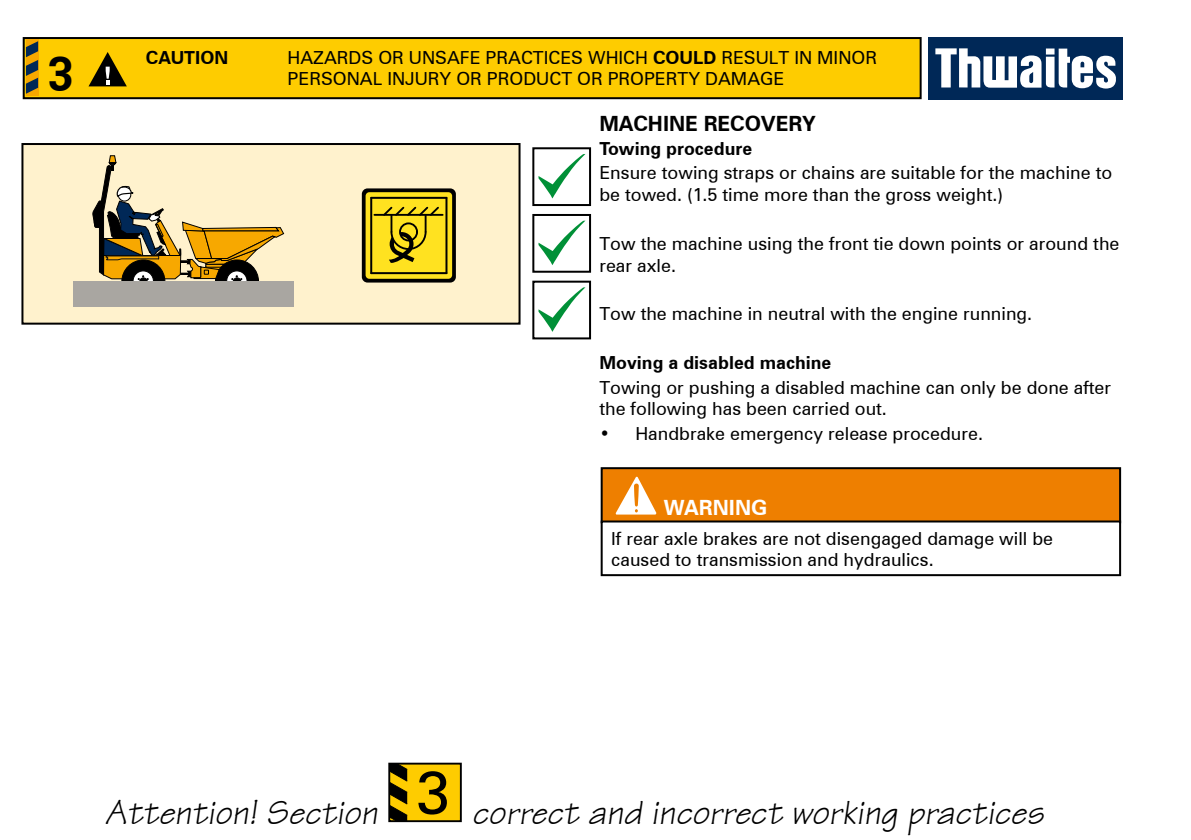
<style>
.page{position:relative;width:1191px;height:840px;background:#fff}
.page>*{position:absolute;margin:0;border:0;box-sizing:border-box;transform-origin:0 0}
.t1{font:700 48px "Zurich BT";color:#000}
.t2{font:italic 36px "Technical";color:#000}
.t3{font:700 21px "Zurich BT";color:#000}
.t4{font:700 21px "Zurich BT";color:#fff}
.t5{font:18px/21.6px "Zurich BT";color:#000}
.t6{font:700 18px "Zurich BT";color:#000}
.s1{font-weight:700}
</style>
<div class="page">
<div style="left:24px;top:38px;width:896px;height:60px;background:#fecc00"></div>
<div style="left:23px;top:37px;width:898px;height:62px;border:2px solid #000"></div>
<div style="left:26px;top:39px;width:12px;height:57px;background:#f7a800"></div>
<svg style="left:26px;top:41px;width:12px;height:53px"></svg>
<div style="left:928px;top:37px;width:194px;height:62px;background:#002857"></div>
<svg style="left:935px;top:48px;width:181px;height:40px"></svg>
<svg style="left:88px;top:52px;width:39px;height:34px"></svg>
<div style="left:22px;top:144px;width:497px;height:179px;background:#fff2cd"></div>
<div style="left:21px;top:143px;width:499px;height:181px;border:2px solid #000"></div>
<svg style="left:92px;top:155px;width:193px;height:126px"></svg>
<div style="left:74px;top:281px;width:220px;height:25px;background:#a9a6a1"></div>
<svg style="left:362px;top:188px;width:94px;height:94px"></svg>
<div style="left:365px;top:192px;width:87px;height:86px;background:#ffe220;border-radius:4px"></div>
<hr style="left:370px;top:198px;width:2px;height:75px;background:#000">
<hr style="left:371px;top:197px;width:75px;height:2px;background:#000">
<hr style="left:445px;top:198px;width:2px;height:75px;background:#000">
<hr style="left:371px;top:272px;width:75px;height:2px;background:#000">
<hr style="left:374px;top:214px;width:69px;height:2px;background:#000">
<svg style="left:381px;top:206px;width:60px;height:57px"></svg>
<div style="left:407px;top:763px;width:54px;height:57px;background:#fecc00"></div>
<svg style="left:418px;top:771px;width:29px;height:43px"></svg>
<svg style="left:391px;top:765px;width:17px;height:53px"></svg>
<div style="left:388px;top:762px;width:74px;height:59px;border:2px solid #000"></div>
<div style="left:601px;top:468px;width:519px;height:54px;background:#ee7f00"></div>
<svg style="left:615px;top:476px;width:41px;height:38px"></svg>
<div style="left:600px;top:467px;width:521px;height:56px;border:2px solid #000"></div>
<div style="left:600px;top:520px;width:521px;height:56px;border:2px solid #000"></div>
<svg style="left:538px;top:154px;width:47px;height:44px"></svg>
<div style="left:532px;top:147px;width:59px;height:59px;border:2px solid #000"></div>
<svg style="left:538px;top:220px;width:47px;height:45px"></svg>
<div style="left:532px;top:214px;width:59px;height:58px;border:2px solid #000"></div>
<svg style="left:538px;top:287px;width:47px;height:44px"></svg>
<div style="left:532px;top:280px;width:59px;height:59px;border:2px solid #000"></div>
<h1 class="t1" style="left:47px;top:39px;width:28px">3</h1>
<p class="t6" style="left:146px;top:44px;width:84px">CAUTION</p>
<p class="t5" style="left:287px;top:46px;width:591px">HAZARDS OR UNSAFE PRACTICES WHICH <span class="s1">COULD</span> RESULT IN MINOR<br>PERSONAL INJURY OR PRODUCT OR PROPERTY DAMAGE</p>
<p class="t3" style="left:599px;top:108px;width:218px">MACHINE RECOVERY</p>
<p class="t6" style="left:599px;top:135px;width:154px">Towing procedure</p>
<p class="t5" style="left:599px;top:161px;width:514px">Ensure towing straps or chains are suitable for the machine to be towed. (1.5 time more than the gross weight.)</p>
<p class="t5" style="left:599px;top:232px;width:521px">Tow the machine using the front tie down points or around the rear axle.</p>
<p class="t5" style="left:599px;top:302px;width:434px">Tow the machine in neutral with the engine running.</p>
<p class="t6" style="left:599px;top:349px;width:233px">Moving a disabled machine</p>
<p class="t5" style="left:599px;top:375px;width:513px">Towing or pushing a disabled machine can only be done after the following has been carried out.</p>
<p class="t5" style="left:599px;top:421px;width:385px">• Handbrake emergency release procedure.</p>
<p class="t4" style="left:664px;top:492px;width:105px">WARNING</p>
<p class="t5" style="left:611px;top:526px;width:443px">If rear axle brakes are not disengaged damage will be caused to transmission and hydraulics.</p>
<h2 class="t2" style="left:104px;top:789px;width:275px">Attention! Section</h2>
<h2 class="t2" style="left:472px;top:789px;width:573px">correct and incorrect working practices</h2>
</div>
